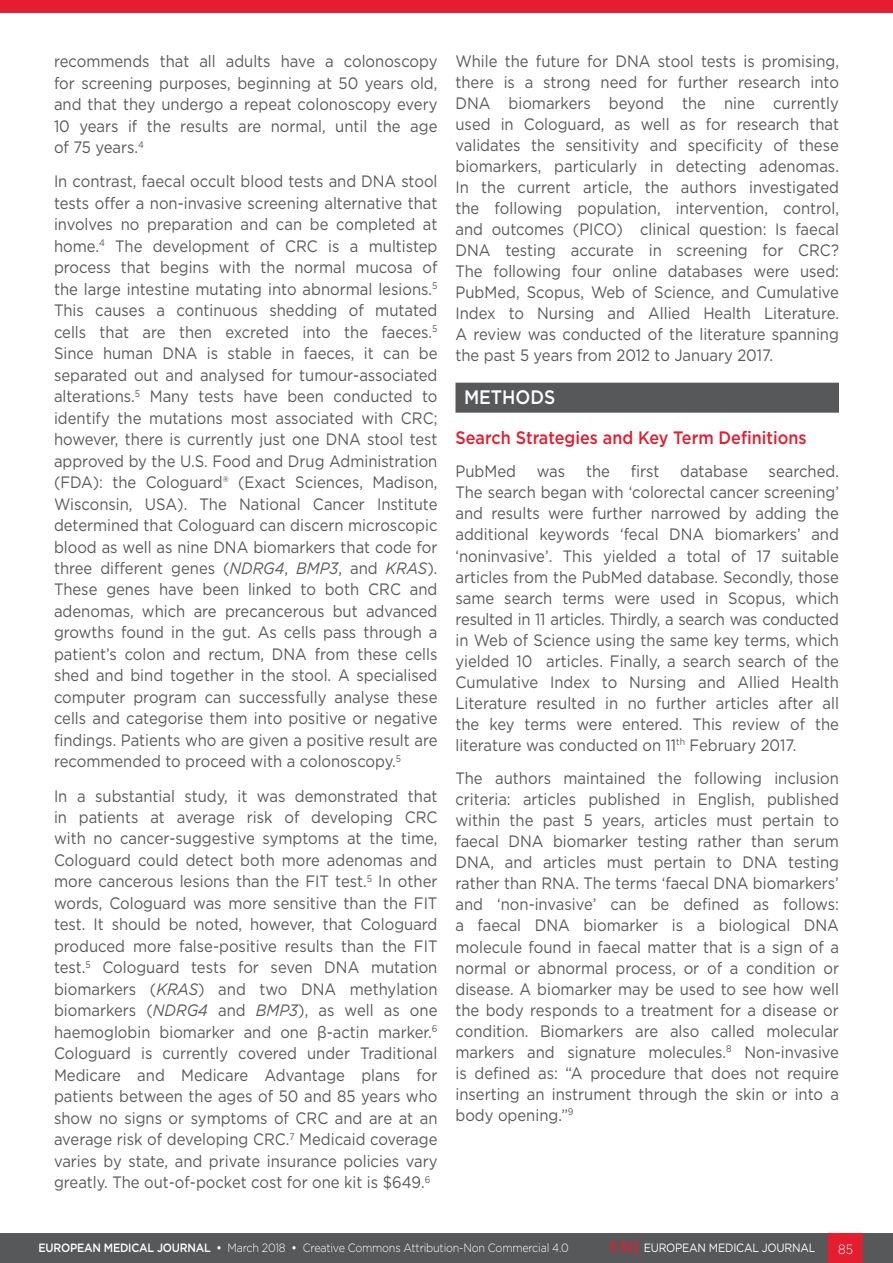
<style>
.page{position:relative;width:893px;height:1263px;background:#fff}
.page>*{position:absolute;margin:0;border:0;box-sizing:border-box;transform-origin:0 0}
._8__Heading_1{font:500 19.5px "Gotham";color:#fff;scale:.9 1}
._9__Heading_2{font:500 18px "Gotham";color:#e41d2f;scale:.9 1}
._11__Main_text{font:16.5px/21.5px "Gotham";color:#57585a;text-align:justify;scale:.9 1}
.t1{font:300 13.5px "Gotham";color:#fff;scale:.9 1}
.t2{font:300 12px "Gotham";letter-spacing:-.02em;color:#fff;scale:.9 1}
.t3{font:12px "Gotham";letter-spacing:-.02em;color:#fff;scale:.9 1}
.s1{font-style:italic}
.s2{font-weight:500}
.s3{font-family:"Palatino Linotype";font-weight:700;font-size:15px;color:#e41d2f}
</style>
<div class="page">
<div style="left:0;top:1233px;width:893px;height:30px;background:#57585a"></div>
<div style="left:829px;top:1233px;width:34px;height:30px;background:#e41d2f"></div>
<div style="left:0;top:0;width:893px;height:12px;background:#e41d2f"></div>
<div style="left:455px;top:383px;width:384px;height:30px;background:#57585a"></div>
<p class="_11__Main_text" style="left:54px;top:50px;width:428px">recommends that all adults have a colonoscopy for screening purposes, beginning at 50 years old, and that they undergo a repeat colonoscopy every 10 years if the results are normal, until the age of 75 years.<sup>4</sup></p>
<p class="_11__Main_text" style="left:54px;top:170px;width:428px">In contrast, faecal occult blood tests and DNA stool tests offer a non-invasive screening alternative that involves no preparation and can be completed at home.<sup>4</sup> The development of CRC is a multistep process that begins with the normal mucosa of the large intestine mutating into abnormal lesions.<sup>5<br></sup>This causes a continuous shedding of mutated cells that are then excreted into the faeces.<sup>5<br></sup>Since human DNA is stable in faeces, it can be separated out and analysed for tumour-associated alterations.<sup>5</sup> Many tests have been conducted to identify the mutations most associated with CRC; however, there is currently just one DNA stool test approved by the U.S. Food and Drug Administration (FDA): the Cologuard® (Exact Sciences, Madison, Wisconsin, USA). The National Cancer Institute determined that Cologuard can discern microscopic blood as well as nine DNA biomarkers that code for three different genes (<span class="s1">NDRG4</span>, <span class="s1">BMP3</span>, and <span class="s1">KRAS</span>).<br>These genes have been linked to both CRC and adenomas, which are precancerous but advanced growths found in the gut. As cells pass through a patient’s colon and rectum, DNA from these cells shed and bind together in the stool. A specialised computer program can successfully analyse these cells and categorise them into positive or negative findings. Patients who are given a positive result are recommended to proceed with a colonoscopy.<sup>5</sup></p>
<p class="_11__Main_text" style="left:54px;top:785px;width:428px">In a substantial study, it was demonstrated that in patients at average risk of developing CRC with no cancer-suggestive symptoms at the time, Cologuard could detect both more adenomas and more cancerous lesions than the FIT test.<sup>5</sup> In other words, Cologuard was more sensitive than the FIT test. It should be noted, however, that Cologuard produced more false-positive results than the FIT test.<sup>5</sup> Cologuard tests for seven DNA mutation biomarkers (<span class="s1">KRAS</span>) and two DNA methylation biomarkers (<span class="s1">NDRG4</span> and <span class="s1">BMP3</span>), as well as one haemoglobin biomarker and one β-actin marker.<sup>6<br></sup>Cologuard is currently covered under Traditional Medicare and Medicare Advantage plans for patients between the ages of 50 and 85 years who show no signs or symptoms of CRC and are at an average risk of developing CRC.<sup>7</sup> Medicaid coverage varies by state, and private insurance policies vary greatly. The out-of-pocket cost for one kit is $649.<sup>6</sup></p>
<p class="_11__Main_text" style="left:455px;top:51px;width:428px;line-height:21px">While the future for DNA stool tests is promising, there is a strong need for further research into DNA biomarkers beyond the nine currently used in Cologuard, as well as for research that validates the sensitivity and specificity of these biomarkers, particularly in detecting adenomas.<br>In the current article, the authors investigated the following population, intervention, control, and outcomes (PICO) clinical question: Is faecal DNA testing accurate in screening for CRC?<br>The following four online databases were used:<br>PubMed, Scopus, Web of Science, and Cumulative Index to Nursing and Allied Health Literature.<br>A review was conducted of the literature spanning the past 5 years from 2012 to January 2017.</p>
<p class="_8__Heading_1" style="left:464px;top:384px;width:103px">METHODS</p>
<p class="_9__Heading_2" style="left:455px;top:425px;width:392px">Search Strategies and Key Term Definitions</p>
<p class="_11__Main_text" style="left:455px;top:460px;width:69px">PubMed</p>
<p class="_11__Main_text" style="left:537px;top:460px;width:33px">was</p>
<p class="_11__Main_text" style="left:586px;top:460px;width:28px">the</p>
<p class="_11__Main_text" style="left:631px;top:460px;width:33px">first</p>
<p class="_11__Main_text" style="left:680px;top:460px;width:77px">database</p>
<p class="_11__Main_text" style="left:455px;top:461px;width:428px;line-height:21px;text-indent:313px">searched.<br>The search began with ‘colorectal cancer screening’ and results were further narrowed by adding the additional keywords ‘fecal DNA biomarkers’ and ‘noninvasive’. This yielded a total of 17 suitable articles from the PubMed database. Secondly, those same search terms were used in Scopus, which resulted in 11 articles. Thirdly, a search was conducted in Web of Science using the same key terms, which yielded 10 articles. Finally, a search search of the Cumulative Index to Nursing and Allied Health Literature resulted in no further articles after all the key terms were entered. This review of the literature was conducted on 11<sup>th</sup> February 2017.</p>
<p class="_11__Main_text" style="left:455px;top:768px;width:428px;line-height:21px">The authors maintained the following inclusion criteria: articles published in English, published within the past 5 years, articles must pertain to faecal DNA biomarker testing rather than serum DNA, and articles must pertain to DNA testing rather than RNA. The terms ‘faecal DNA biomarkers’ and ‘non-invasive’ can be defined as follows: a faecal DNA biomarker is a biological DNA molecule found in faecal matter that is a sign of a normal or abnormal process, or of a condition or disease. A biomarker may be used to see how well the body responds to a treatment for a disease or condition. Biomarkers are also called molecular markers and signature molecules.<sup>8</sup> Non-invasive is defined as: “A procedure that does not require inserting an instrument through the skin or into a body opening.”<sup>9</sup></p>
<p class="t2" style="left:39px;top:1240px;width:591px"><span class="s2">EUROPEAN MEDICAL JOURNAL •</span> March 2018 <span class="s2">•</span> Creative Commons Attribution-Non Commercial 4.0</p>
<p class="t3" style="left:611px;top:1240px;width:229px"><span class="s3">EMJ</span> EUROPEAN MEDICAL JOURNAL</p>
<p class="t1" style="left:838px;top:1240px;width:18px">85</p>
</div>
